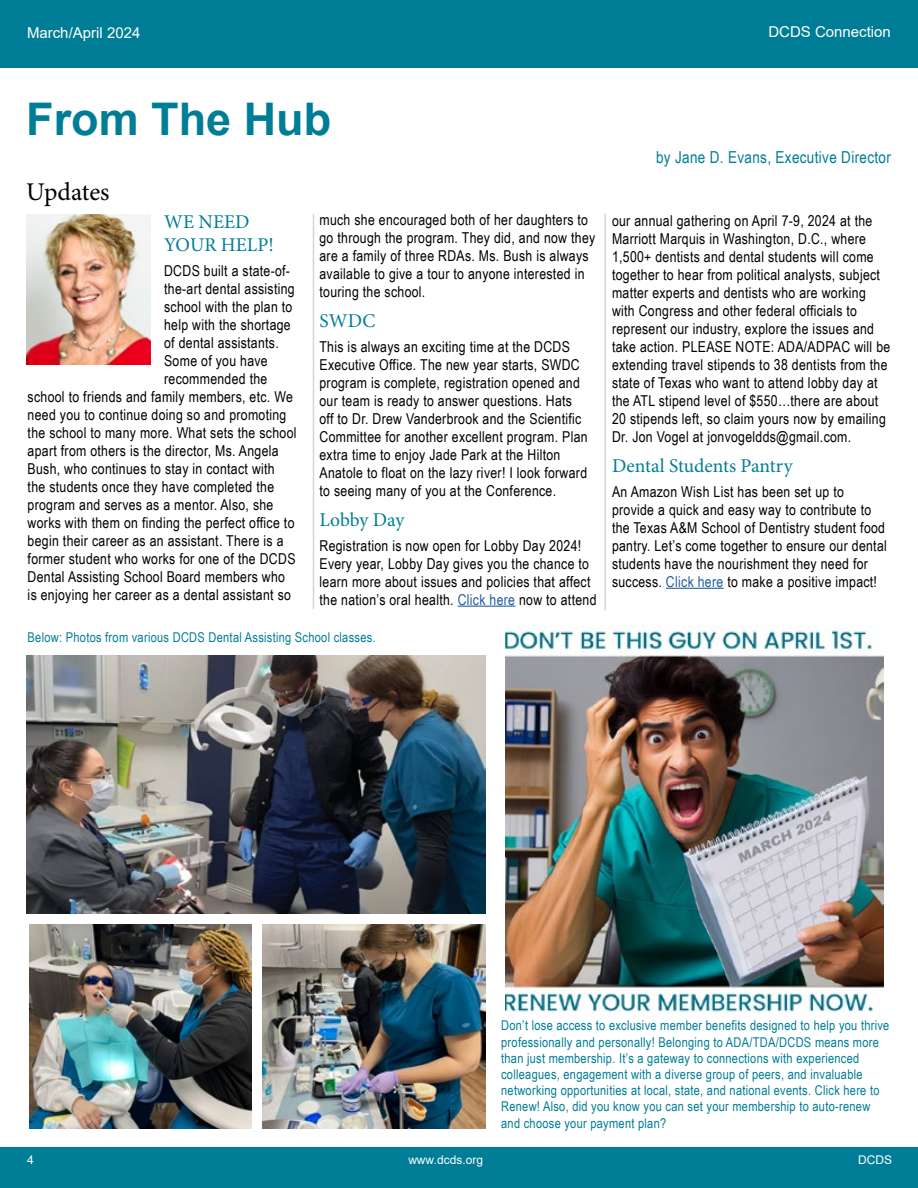
<style>
.page{position:relative;width:918px;height:1188px;background:#fff}
.page>*{position:absolute;margin:0;border:0;box-sizing:border-box;transform-origin:0 0}
.t1{font:700 45px "Arial";color:#007d96}
.t2{font:25.5px "Minion Pro";letter-spacing:-.005em;color:#000}
.t3{font:19.5px/23.4px "Minion Pro";color:#007d96}
.t4{font:16.5px "Arial Narrow";letter-spacing:.02em;color:#007d96}
.t5{font:15px/18px "Arial Narrow";letter-spacing:.02em;color:#000}
.t6{font:15px "Arial";color:#fff}
.t7{font:13.5px/16.2px "Arial Narrow";letter-spacing:.02em;color:#007d96}
.t8{font:12px "Arial";color:#fff}
.s1{color:#215e9e}
</style>
<div class="page">
<div style="left:0;top:0;width:918px;height:60px;background:#007d96"></div>
<div style="left:0;top:51px;width:918px;height:17px;background:#007d96"></div>
<div style="left:0;top:1148px;width:918px;height:40px;background:#007d96"></div>
<hr style="left:458px;top:606px;width:57px;height:1px;background:#215e9e">
<img style="left:27px;top:215px;width:123px;height:150px">
<hr style="left:313px;top:214px;width:1px;height:395px;background:#d3d5d6">
<hr style="left:604px;top:214px;width:2px;height:396px;background:#d3d5d6">
<hr style="left:666px;top:588px;width:58px;height:1px;background:#215e9e">
<img style="left:506px;top:625px;width:378px;height:388px">
<img style="left:29px;top:924px;width:222px;height:205px">
<img style="left:262px;top:924px;width:224px;height:205px">
<img style="left:27px;top:655px;width:459px;height:258px">
<p class="t6" style="left:27px;top:22px;width:115px">March/April 2024</p>
<p class="t6" style="left:768px;top:22px;width:124px">DCDS Connection</p>
<h1 class="t1" style="left:26px;top:88px;width:307px">From The Hub</h1>
<h2 class="t2" style="left:26px;top:175px;width:85px">Updates</h2>
<h3 class="t3" style="left:164px;top:210px;width:111px">WE NEED<br>YOUR HELP!</h3>
<p class="t5" style="left:164px;top:261px;width:127px">DCDS built a state-of-</p>
<p class="t5" style="left:164px;top:279px;width:132px">the-art dental assisting</p>
<p class="t5" style="left:164px;top:297px;width:130px">school with the plan to</p>
<p class="t5" style="left:164px;top:315px;width:128px">help with the shortage</p>
<p class="t5" style="left:164px;top:333px;width:116px">of dental assistants.</p>
<p class="t5" style="left:164px;top:351px;width:105px">Some of you have</p>
<p class="t5" style="left:164px;top:369px;width:105px">recommended the</p>
<p class="t5" style="left:28px;top:387px;width:267px">school to friends and family members, etc. We</p>
<p class="t5" style="left:28px;top:405px;width:260px">need you to continue doing so and promoting</p>
<p class="t5" style="left:28px;top:423px;width:270px">the school to many more. What sets the school</p>
<p class="t5" style="left:28px;top:441px;width:253px">apart from others is the director, Ms. Angela</p>
<p class="t5" style="left:28px;top:459px;width:249px">Bush, who continues to stay in contact with</p>
<p class="t5" style="left:28px;top:477px;width:248px">the students once they have completed the</p>
<p class="t5" style="left:28px;top:495px;width:247px">program and serves as a mentor. Also, she</p>
<p class="t5" style="left:28px;top:513px;width:268px">works with them on finding the perfect office to</p>
<p class="t5" style="left:28px;top:531px;width:258px">begin their career as an assistant. There is a</p>
<p class="t5" style="left:28px;top:549px;width:269px">former student who works for one of the DCDS</p>
<p class="t5" style="left:28px;top:567px;width:259px">Dental Assisting School Board members who</p>
<p class="t5" style="left:28px;top:585px;width:265px">is enjoying her career as a dental assistant so</p>
<p class="t5" style="left:320px;top:210px;width:277px">much she encouraged both of her daughters to go through the program. They did, and now they are a family of three RDAs. Ms. Bush is always available to give a tour to anyone interested in touring the school.</p>
<h3 class="t3" style="left:320px;top:309px;width:57px">SWDC</h3>
<p class="t5" style="left:320px;top:337px;width:270px">This is always an exciting time at the DCDS Executive Office. The new year starts, SWDC program is complete, registration opened and our team is ready to answer questions. Hats off to Dr. Drew Vanderbrook and the Scientific Committee for another excellent program. Plan extra time to enjoy Jade Park at the Hilton Anatole to float on the lazy river! I look forward to seeing many of you at the Conference.</p>
<h3 class="t3" style="left:320px;top:508px;width:86px">Lobby Day</h3>
<p class="t5" style="left:320px;top:536px;width:279px">Registration is now open for Lobby Day 2024!<br>Every year, Lobby Day gives you the chance to learn more about issues and policies that affect the nation’s oral health. <span class="s1">Click here</span> now to attend</p>
<p class="t7" style="left:28px;top:629px;width:350px">Below: Photos from various DCDS Dental Assisting School classes.</p>
<p class="t4" style="left:656px;top:145px;width:236px">by Jane D. Evans, Executive Director</p>
<p class="t5" style="left:612px;top:211px;width:280px">our annual gathering on April 7-9, 2024 at the Marriott Marquis in Washington, D.C., where 1,500+ dentists and dental students will come together to hear from political analysts, subject matter experts and dentists who are working with Congress and other federal officials to represent our industry, explore the issues and take action. PLEASE NOTE: ADA/ADPAC will be extending travel stipends to 38 dentists from the state of Texas who want to attend lobby day at the ATL stipend level of $550…there are about 20 stipends left, so claim yours now by emailing Dr. Jon Vogel at jonvogeldds@gmail.com.</p>
<h3 class="t3" style="left:612px;top:454px;width:182px">Dental Students Pantry</h3>
<p class="t5" style="left:612px;top:482px;width:276px">An Amazon Wish List has been set up to provide a quick and easy way to contribute to the Texas A&amp;M School of Dentistry student food pantry. Let’s come together to ensure our dental students have the nourishment they need for success. <span class="s1">Click here</span> to make a positive impact!</p>
<p class="t7" style="left:501px;top:1017px;width:390px">Don’t lose access to exclusive member benefits designed to help you thrive professionally and personally! Belonging to ADA/TDA/DCDS means more than just membership. It’s a gateway to connections with experienced colleagues, engagement with a diverse group of peers, and invaluable networking opportunities at local, state, and national events. Click here to Renew! Also, did you know you can set your membership to auto-renew and choose your payment plan?</p>
<p class="t8" style="left:27px;top:1152px;width:8px">4</p>
<p class="t8" style="left:408px;top:1152px;width:76px">www.dcds.org</p>
<p class="t8" style="left:858px;top:1152px;width:35px">DCDS</p>
</div>
